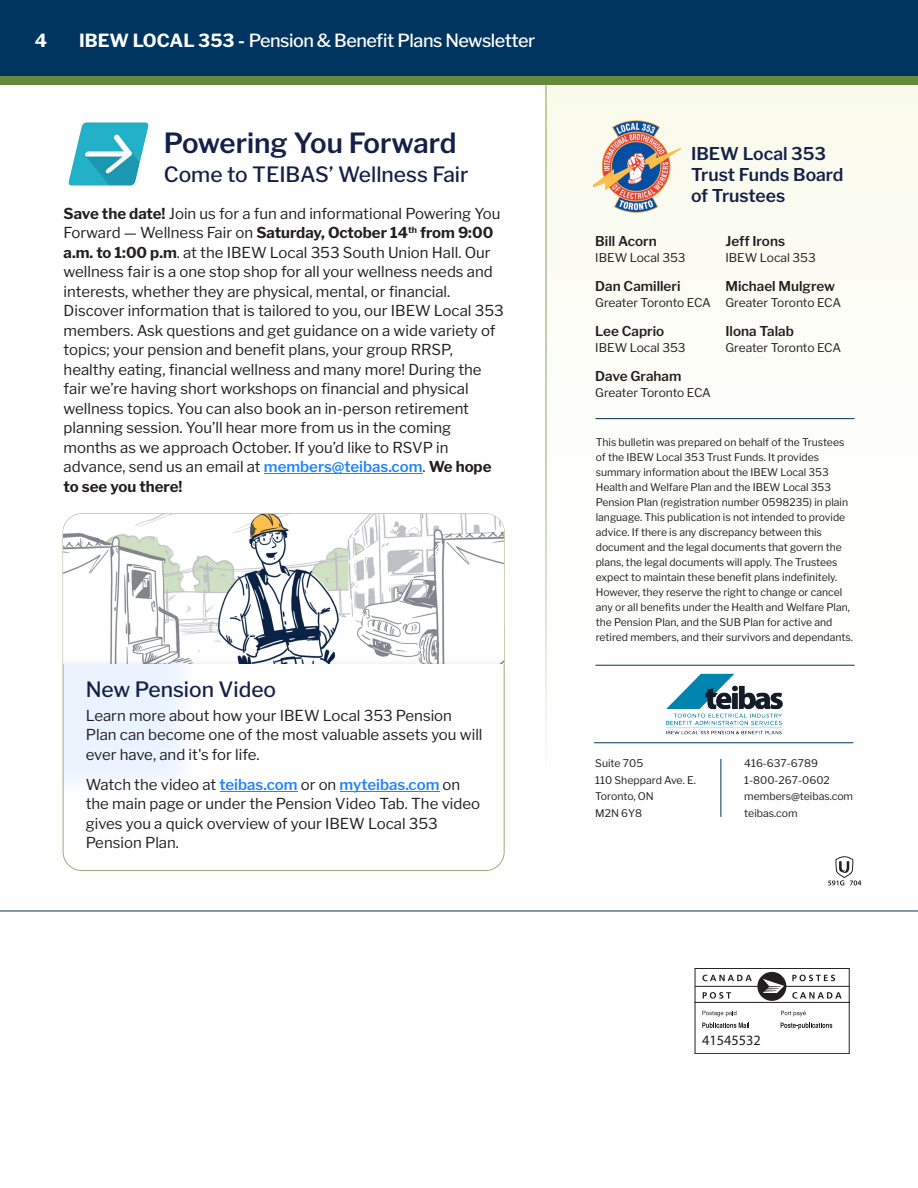
<style>
.page{position:relative;width:918px;height:1188px;background:#fff}
.page>*{position:absolute;margin:0;border:0;box-sizing:border-box;transform-origin:0 0}
.t1{font:600 27.6px "Libre Franklin";color:#142048}
.t2{font:500 21px "Libre Franklin";color:#142048}
.t3{font:500 18px "Libre Franklin";letter-spacing:-.025em;color:#fff}
.t4{font:700 18px "Libre Franklin";color:#fff}
.t5{font:600 17.55px/21px "Libre Franklin";color:#142048}
.t6{font:15px/19.5px "Libre Franklin";color:#231f20}
.t7{font:14.25px "Myriad Pro";color:#231f20}
.t8{font:600 13.5px "Libre Franklin";color:#231f20}
.t9{font:12px "Libre Franklin";color:#231f20}
.t10{font:10.5px/15px "Libre Franklin";color:#231f20}
.s1{font-weight:700}
.s2{font-weight:600;color:#2184ff}
</style>
<div class="page">
<hr style="left:0;top:911px;width:918px;height:1px;background:#00355f">
<img style="left:546px;top:85px;width:1px;height:654px">
<hr style="left:264px;top:473px;width:158px;height:1px;background:#2184ff">
<img style="left:547px;top:85px;width:371px;height:732px">
<div style="left:0;top:0;width:918px;height:81px;background:#00355f"></div>
<svg style="left:828px;top:856px;width:33px;height:29px"></svg>
<div style="left:0;top:77px;width:918px;height:8px;background:#648b3c"></div>
<img style="left:68px;top:122px;width:81px;height:64px">
<img style="left:63px;top:514px;width:441px;height:149px">
<hr style="left:220px;top:791px;width:78px;height:1px;background:#2184ff">
<hr style="left:340px;top:791px;width:99px;height:1px;background:#2184ff">
<hr style="left:596px;top:665px;width:258px;height:1px;background:#00355f">
<hr style="left:721px;top:759px;width:1px;height:58px;background:#00355f">
<hr style="left:596px;top:418px;width:258px;height:1px;background:#00355f">
<hr style="left:594px;top:743px;width:259px;height:1px;background:#00355f">
<svg style="left:695px;top:968px;width:155px;height:86px"></svg>
<img style="left:665px;top:672px;width:121px;height:63px">
<img style="left:593px;top:121px;width:87px;height:91px">
<p class="t4" style="left:35px;top:30px;width:14px">4</p>
<p class="t3" style="left:79px;top:30px;width:458px"><span class="s1">IBEW LOCAL 353 -</span> Pension &amp; Benefit Plans Newsletter</p>
<h2 class="t1" style="left:164px;top:127px;width:294px">Powering You Forward</h2>
<h3 class="t2" style="left:164px;top:161px;width:306px">Come to TEIBAS’ Wellness Fair</h3>
<p class="t6" style="left:64px;top:204px;width:442px"><span class="s1">Save the date!</span> Join us for a fun and informational Powering You Forward — Wellness Fair on <span class="s1">Saturday, October 14</span><sup>th</sup> <span class="s1">from 9:00 a.m. to 1:00 p.m</span>. at the IBEW Local 353 South Union Hall. Our wellness fair is a one stop shop for all your wellness needs and interests, whether they are physical, mental, or financial.<br>Discover information that is tailored to you, our IBEW Local 353 members. Ask questions and get guidance on a wide variety of topics; your pension and benefit plans, your group RRSP, healthy eating, financial wellness and many more! During the fair we’re having short workshops on financial and physical wellness topics. You can also book an in-person retirement planning session. You’ll hear more from us in the coming months as we approach October. If you’d like to RSVP in advance, send us an email at <span class="s2">members@teibas.com</span>. <span class="s1">We hope to see you there!</span></p>
<h2 class="t2" style="left:86px;top:677px;width:192px">New Pension Video</h2>
<p class="t6" style="left:86px;top:706px;width:398px">Learn more about how your IBEW Local 353 Pension<br>Plan can become one of the most valuable assets you will ever have, and it's for life.</p>
<p class="t6" style="left:86px;top:775px;width:396px">Watch the video at <span class="s2">teibas.com</span> or on <span class="s2">myteibas.com</span> on the main page or under the Pension Video Tab. The video gives you a quick overview of your IBEW Local 353<br>Pension Plan.</p>
<p class="t5" style="left:691px;top:143px;width:154px">IBEW Local 353<br>Trust Funds Board of Trustees</p>
<p class="t8" style="left:595px;top:233px;width:63px">Bill Acorn</p>
<p class="t8" style="left:725px;top:233px;width:61px">Jeff Irons</p>
<p class="t9" style="left:595px;top:251px;width:92px">IBEW Local 353</p>
<p class="t9" style="left:725px;top:251px;width:92px">IBEW Local 353</p>
<p class="t8" style="left:595px;top:278px;width:87px">Dan Camilleri</p>
<p class="t8" style="left:725px;top:278px;width:111px">Michael Mulgrew</p>
<p class="t9" style="left:595px;top:296px;width:247px">Greater Toronto ECA Greater Toronto ECA</p>
<p class="t8" style="left:595px;top:323px;width:71px">Lee Caprio</p>
<p class="t8" style="left:725px;top:323px;width:70px">Ilona Talab</p>
<p class="t9" style="left:595px;top:341px;width:92px">IBEW Local 353</p>
<p class="t9" style="left:725px;top:341px;width:117px">Greater Toronto ECA</p>
<p class="t8" style="left:595px;top:368px;width:88px">Dave Graham</p>
<p class="t9" style="left:595px;top:386px;width:117px">Greater Toronto ECA</p>
<p class="t10" style="left:596px;top:435px;width:259px">This bulletin was prepared on behalf of the Trustees of the IBEW Local 353 Trust Funds. It provides summary information about the IBEW Local 353<br>Health and Welfare Plan and the IBEW Local 353<br>Pension Plan (registration number 0598235) in plain language. This publication is not intended to provide advice. If there is any discrepancy between this document and the legal documents that govern the plans, the legal documents will apply. The Trustees expect to maintain these benefit plans indefinitely.<br>However, they reserve the right to change or cancel any or all benefits under the Health and Welfare Plan, the Pension Plan, and the SUB Plan for active and retired members, and their survivors and dependants.</p>
<p class="t10" style="left:595px;top:755px;width:102px;line-height:16.5px">Suite 705<br>110 Sheppard Ave. E.<br>Toronto, ON<br>M2N 6Y8</p>
<p class="t10" style="left:744px;top:755px;width:110px;line-height:16.5px">416-637-6789<br>1-800-267-0602 members@teibas.com teibas.com</p>
<p class="t7" style="left:702px;top:1035px;width:60px">41545532</p>
</div>
